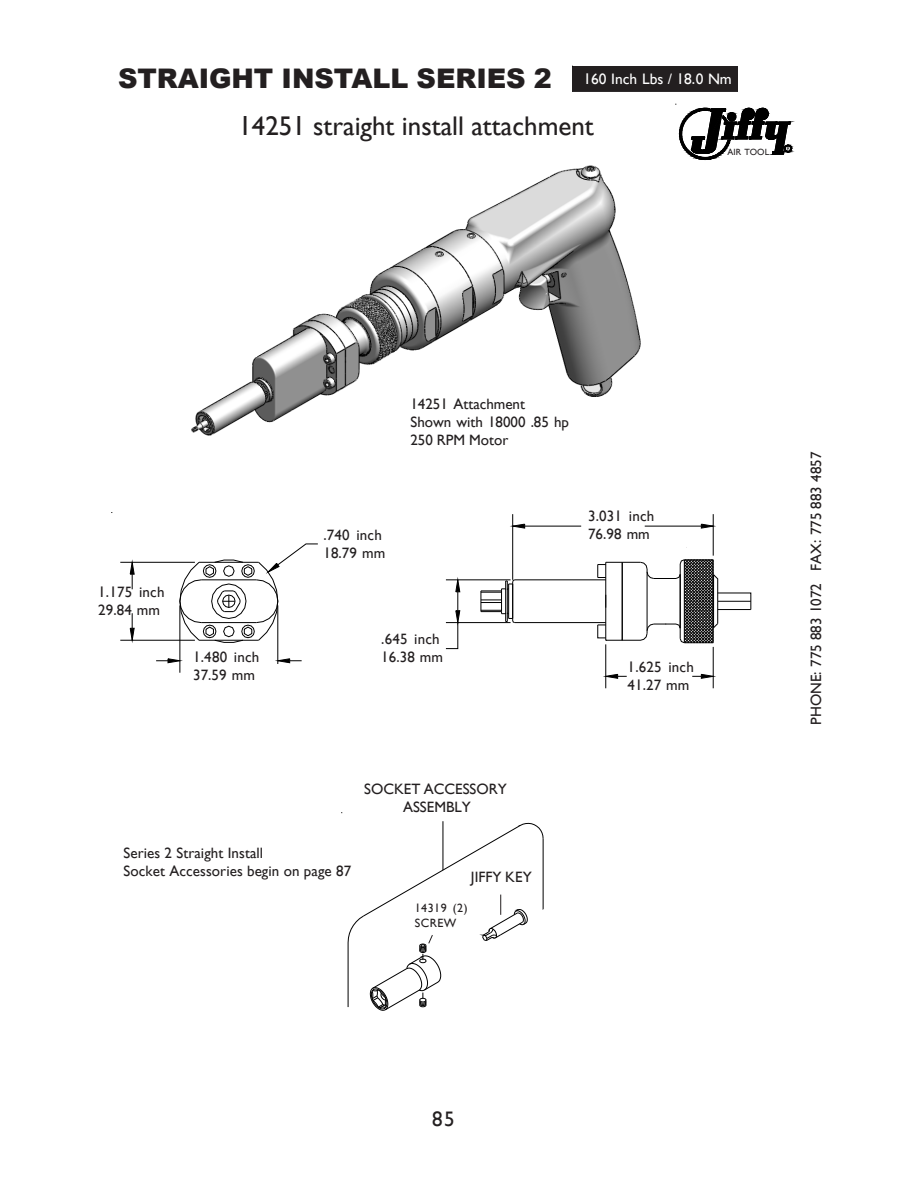
<style>
.page{position:relative;width:918px;height:1188px;background:#fff}
.page>*{position:absolute;margin:0;border:0;box-sizing:border-box;transform-origin:0 0}
.t1{font:27px "Gill Sans";color:#231f20}
.t2{font:900 27px "Arial";letter-spacing:-.005em;color:#231f20}
.t3{font:21px "Gill Sans";color:#231f20}
.t4{font:15.15px "Gill Sans";color:#fff}
.t5{font:15px/18px "Gill Sans";letter-spacing:.005em;color:#231f20}
.t6{font:12px/14.4px "Gill Sans";letter-spacing:.04em;color:#231f20}
.t7{font:9px "Gill Sans";color:#231f20}
.t8{font:5.4px "Gill Sans";color:#000}
</style>
<div class="page">
<hr style="left:443px;top:821px;width:1px;height:49px;background:#000">
<svg style="left:348px;top:823px;width:196px;height:187px"></svg>
<svg style="left:120px;top:514px;width:632px;height:175px"></svg>
<hr style="left:515px;top:580px;width:91px;height:1px;background:#000">
<hr style="left:515px;top:622px;width:91px;height:1px;background:#000">
<hr style="left:120px;top:562px;width:75px;height:1px;background:#000">
<hr style="left:120px;top:640px;width:75px;height:1px;background:#000">
<svg style="left:130px;top:562px;width:4px;height:27px"></svg>
<svg style="left:130px;top:613px;width:4px;height:28px"></svg>
<svg style="left:180px;top:544px;width:138px;height:98px"></svg>
<hr style="left:446px;top:580px;width:65px;height:1px;background:#000">
<hr style="left:446px;top:622px;width:65px;height:1px;background:#000">
<svg style="left:446px;top:579px;width:14px;height:70px"></svg>
<hr style="left:512px;top:514px;width:1px;height:66px;background:#000">
<hr style="left:713px;top:514px;width:1px;height:42px;background:#000">
<hr style="left:525px;top:526px;width:56px;height:1px;background:#000">
<hr style="left:645px;top:526px;width:56px;height:1px;background:#000">
<svg style="left:512px;top:524px;width:13px;height:4px"></svg>
<svg style="left:481px;top:580px;width:35px;height:43px"></svg>
<svg style="left:701px;top:524px;width:13px;height:4px"></svg>
<hr style="left:606px;top:644px;width:1px;height:44px;background:#000">
<hr style="left:713px;top:647px;width:1px;height:41px;background:#000">
<svg style="left:605px;top:674px;width:22px;height:4px"></svg>
<svg style="left:692px;top:674px;width:22px;height:4px"></svg>
<svg style="left:597px;top:560px;width:154px;height:84px"></svg>
<hr style="left:180px;top:605px;width:1px;height:68px;background:#000">
<hr style="left:278px;top:605px;width:1px;height:68px;background:#000">
<svg style="left:156px;top:659px;width:24px;height:4px"></svg>
<svg style="left:277px;top:659px;width:25px;height:4px"></svg>
<img style="left:191px;top:165px;width:450px;height:271px">
<svg style="left:675px;top:104px;width:120px;height:56px"></svg>
<div style="left:227px;top:664px;width:82px;height:10px;background:#fff"></div>
<div style="left:486px;top:667px;width:9px;height:56px;background:#fff"></div>
<div style="left:572px;top:67px;width:165px;height:24px;background:#231f20"></div>
<hr style="left:572px;top:66px;width:166px;height:1px;background:#231f20">
<hr style="left:572px;top:91px;width:166px;height:1px;background:#231f20">
<svg style="left:737px;top:67px;width:1px;height:24px"></svg>
<p class="t2" style="left:118px;top:59px;width:435px">STRAIGHT INSTALL SERIES 2</p>
<p class="t4" style="left:583px;top:70px;width:150px">160 Inch Lbs / 18.0 Nm</p>
<p class="t1" style="left:238px;top:110px;width:357px">14251 straight install attachment</p>
<p class="t7" style="left:728px;top:146px;width:43px">AIR TOOL</p>
<p class="t8" style="left:787px;top:145px;width:5px">R</p>
<p class="t5" style="left:98px;top:583px;width:68px">1.175 inch<br>29.84 mm</p>
<p class="t5" style="left:193px;top:648px;width:68px">1.480 inch<br>37.59 mm</p>
<p class="t5" style="left:323px;top:526px;width:63px">.740 inch<br>18.79 mm</p>
<p class="t5" style="left:410px;top:395px;width:160px">14251 Attachment<br>Shown with 18000 .85 hp<br>250 RPM Motor</p>
<p class="t5" style="left:588px;top:507px;width:68px">3.031 inch<br>76.98 mm</p>
<p class="t5" style="left:381px;top:630px;width:63px">.645 inch<br>16.38 mm</p>
<p class="t5" style="left:628px;top:658px;width:68px">1.625 inch<br>41.27 mm</p>
<p class="t5" style="left:364px;top:780px;width:144px;text-align:center">SOCKET ACCESSORY<br>ASSEMBLY</p>
<p class="t5" style="left:124px;top:844px;width:229px">Series 2 Straight Install<br>Socket Accessories begin on page 87</p>
<p class="t5" style="left:471px;top:868px;width:62px">JIFFY KEY</p>
<p class="t6" style="left:415px;top:901px;width:54px">14319 (2)<br>SCREW</p>
<p class="t3" style="left:432px;top:1107px;width:24px">85</p>
<p class="t5" style="left:807px;top:725px;width:274px;rotate:-90deg">PHONE: 775 883 1072 FAX: 775 883 4857</p>
</div>
